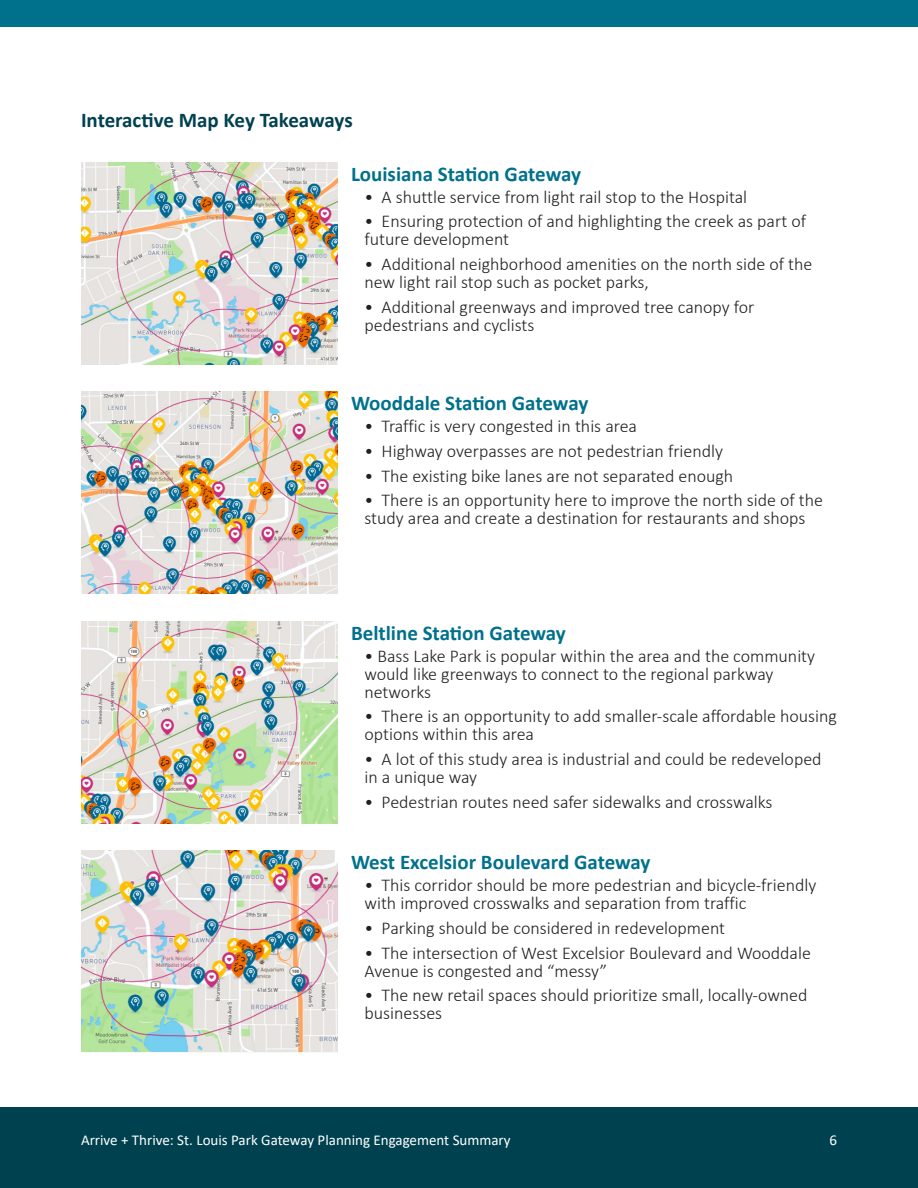
<style>
.page{position:relative;width:918px;height:1188px;background:#fff}
.page>*{position:absolute;margin:0;border:0;box-sizing:border-box;transform-origin:0 0}
.Subtitle_1{font:700 21px "Calibri";color:#00718c}
.t1{font:700 21px "Calibri";letter-spacing:-.01em;color:#004150}
.Bulleted_Body{font:300 18px/18px "Calibri";color:#231f20}
.t2{font:15px "Calibri";color:#fff}
</style>
<div class="page">
<img style="left:81px;top:162px;width:257px;height:202px">
<img style="left:81px;top:392px;width:257px;height:202px">
<img style="left:81px;top:622px;width:257px;height:202px">
<img style="left:81px;top:850px;width:257px;height:203px">
<div style="left:0;top:1107px;width:918px;height:81px;background:#004150"></div>
<div style="left:0;top:0;width:918px;height:27px;background:#00718c"></div>
<p class="t1" style="left:81px;top:105px;width:273px">Interactive Map Key Takeaways</p>
<p class="Subtitle_1" style="left:351px;top:159px;width:232px">Louisiana Station Gateway</p>
<p class="Bulleted_Body" style="left:364px;top:187px;width:384px">• A shuttle service from light rail stop to the Hospital</p>
<p class="Bulleted_Body" style="left:364px;top:212px;width:443px">• Ensuring protection of and highlighting the creek as part of future development</p>
<p class="Bulleted_Body" style="left:364px;top:255px;width:450px">• Additional neighborhood amenities on the north side of the new light rail stop such as pocket parks,</p>
<p class="Bulleted_Body" style="left:364px;top:298px;width:391px">• Additional greenways and improved tree canopy for pedestrians and cyclists</p>
<p class="Subtitle_1" style="left:351px;top:388px;width:239px">Wooddale Station Gateway</p>
<p class="Bulleted_Body" style="left:364px;top:417px;width:274px">• Traffic is very congested in this area</p>
<p class="Bulleted_Body" style="left:364px;top:442px;width:360px">• Highway overpasses are not pedestrian friendly</p>
<p class="Bulleted_Body" style="left:364px;top:466px;width:370px">• The existing bike lanes are not separated enough</p>
<p class="Bulleted_Body" style="left:364px;top:491px;width:460px">• There is an opportunity here to improve the north side of the study area and create a destination for restaurants and shops</p>
<p class="Subtitle_1" style="left:351px;top:618px;width:216px">Beltline Station Gateway</p>
<p class="Bulleted_Body" style="left:364px;top:646px;width:452px">• Bass Lake Park is popular within the area and the community would like greenways to connect to the regional parkway networks</p>
<p class="Bulleted_Body" style="left:364px;top:707px;width:474px">• There is an opportunity to add smaller-scale affordable housing options within this area</p>
<p class="Bulleted_Body" style="left:364px;top:750px;width:459px">• A lot of this study area is industrial and could be redeveloped in a unique way</p>
<p class="Bulleted_Body" style="left:364px;top:793px;width:410px">• Pedestrian routes need safer sidewalks and crosswalks</p>
<p class="Subtitle_1" style="left:351px;top:847px;width:301px">West Excelsior Boulevard Gateway</p>
<p class="Bulleted_Body" style="left:364px;top:876px;width:453px">• This corridor should be more pedestrian and bicycle-friendly with improved crosswalks and separation from traffic</p>
<p class="Bulleted_Body" style="left:364px;top:919px;width:362px">• Parking should be considered in redevelopment</p>
<p class="Bulleted_Body" style="left:364px;top:943px;width:448px">• The intersection of West Excelsior Boulevard and Wooddale<br>Avenue is congested and “messy”</p>
<p class="Bulleted_Body" style="left:364px;top:986px;width:445px">• The new retail spaces should prioritize small, locally-owned businesses</p>
<p class="t2" style="left:81px;top:1130px;width:431px">Arrive + Thrive: St. Louis Park Gateway Planning Engagement Summary</p>
<p class="t2" style="left:829px;top:1130px;width:9px">6</p>
</div>
